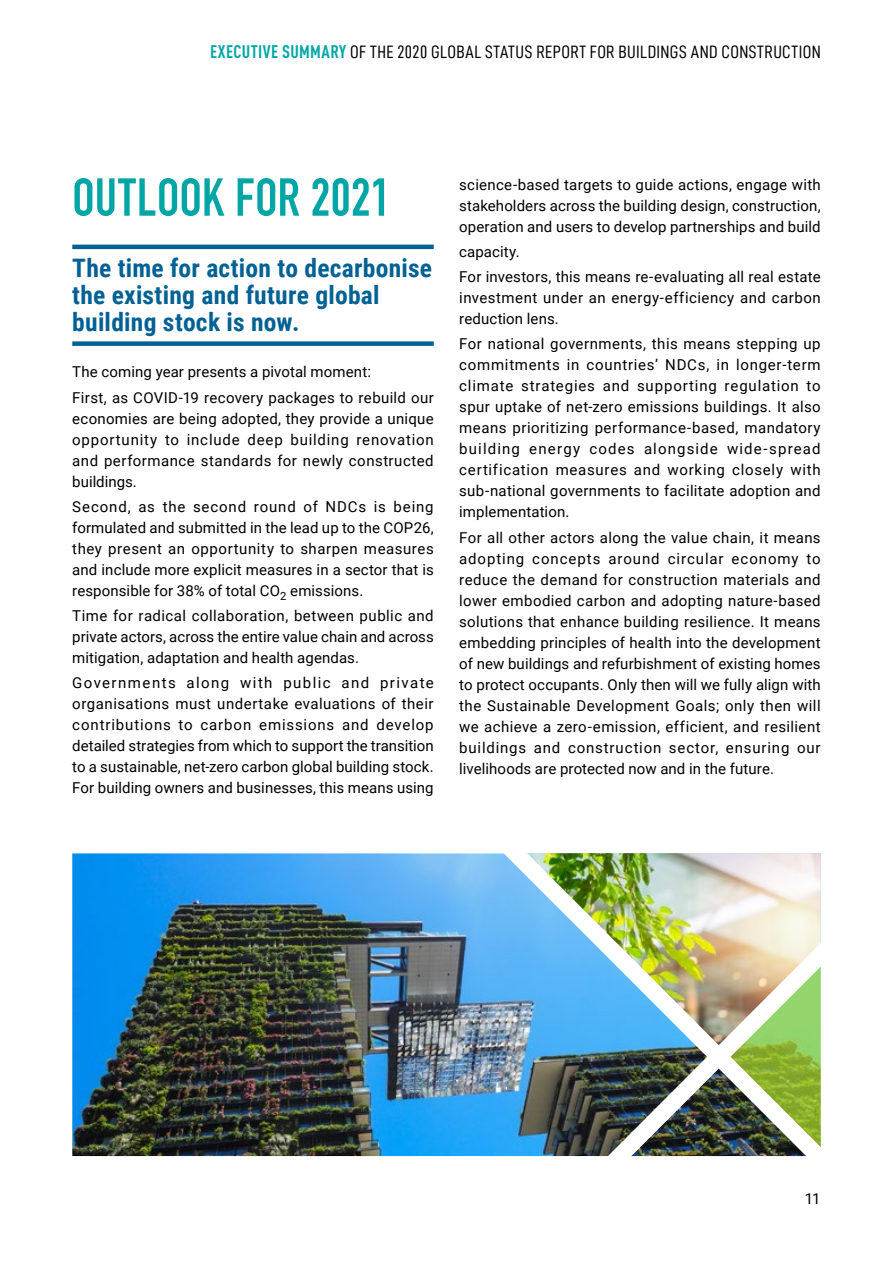
<style>
.page{position:relative;width:893px;height:1263px;background:#fff}
.page>*{position:absolute;margin:0;border:0;box-sizing:border-box;transform-origin:0 0}
.t1{font:700 52.5px "DIN Condensed";letter-spacing:.01em;color:#00a6a6}
.t2{font:700 25.5px/27px "Roboto Condensed";letter-spacing:.01em;color:#006194}
.t3{font:18px "D DIN Condensed";letter-spacing:.02em;color:#000}
.t4{font:15px/21px "Roboto";letter-spacing:.01em;color:#000;text-align:justify}
.t5{font:15px/21px "Roboto";letter-spacing:.03em;color:#000}
.s1{font-family:"DIN Cond";font-weight:700;color:#00a6a6}
</style>
<div class="page">
<hr style="left:72px;top:245px;width:362px;height:4px;background:#006194">
<div style="left:72px;top:341px;width:362px;height:5px;background:#006194"></div>
<img style="left:72px;top:853px;width:414px;height:303px">
<img style="left:486px;top:853px;width:335px;height:304px">
<img style="left:513px;top:871px;width:308px;height:286px">
<p class="t3" style="left:210px;top:41px;width:612px"><span class="s1">EXECUTIVE SUMMARY</span> OF THE 2020 GLOBAL STATUS REPORT FOR BUILDINGS AND CONSTRUCTION</p>
<h1 class="t1" style="left:72px;top:167px;width:319px">OUTLOOK FOR 2021</h1>
<h2 class="t2" style="left:72px;top:253px;width:361px">The time for action to decarbonise the existing and future global building stock is now.</h2>
<p class="t4" style="left:72px;top:359px;width:363px;line-height:25.2px">The coming year presents a pivotal moment:<br>First, as COVID-19 recovery packages to rebuild our</p>
<p class="t4" style="left:72px;top:407px;width:363px">economies are being adopted, they provide a unique opportunity to include deep building renovation and performance standards for newly constructed buildings.</p>
<p class="t4" style="left:72px;top:495px;width:363px">Second, as the second round of NDCs is being formulated and submitted in the lead up to the COP26, they present an opportunity to sharpen measures and include more explicit measures in a sector that is responsible for 38% of total CO<sub>2</sub> emissions.</p>
<p class="t4" style="left:72px;top:605px;width:363px">Time for radical collaboration, between public and private actors, across the entire value chain and across mitigation, adaptation and health agendas.</p>
<p class="t4" style="left:72px;top:672px;width:363px">Governments along with public and private organisations must undertake evaluations of their contributions to carbon emissions and develop detailed strategies from which to support the transition to a sustainable, net-zero carbon global building stock.<br>For building owners and businesses, this means using</p>
<p class="t4" style="left:459px;top:173px;width:363px">science-based targets to guide actions, engage with stakeholders across the building design, construction, operation and users to develop partnerships and build</p>
<p class="t4" style="left:459px;top:238px;width:363px;line-height:25.2px">capacity.<br>For investors, this means re-evaluating all real estate</p>
<p class="t5" style="left:459px;top:287px;width:363px">investment under an energy-efficiency and carbon reduction lens.</p>
<p class="t4" style="left:459px;top:333px;width:363px">For national governments, this means stepping up commitments in countries’ NDCs, in longer-term climate strategies and supporting regulation to spur uptake of net-zero emissions buildings. It also means prioritizing performance-based, mandatory building energy codes alongside wide-spread certification measures and working closely with sub-national governments to facilitate adoption and implementation.</p>
<p class="t4" style="left:459px;top:526px;width:363px">For all other actors along the value chain, it means adopting concepts around circular economy to reduce the demand for construction materials and lower embodied carbon and adopting nature-based solutions that enhance building resilience. It means embedding principles of health into the development of new buildings and refurbishment of existing homes to protect occupants. Only then will we fully align with the Sustainable Development Goals; only then will we achieve a zero-emission, efficient, and resilient buildings and construction sector, ensuring our livelihoods are protected now and in the future.</p>
<p class="t4" style="left:805px;top:1188px;width:17px">11</p>
</div>
